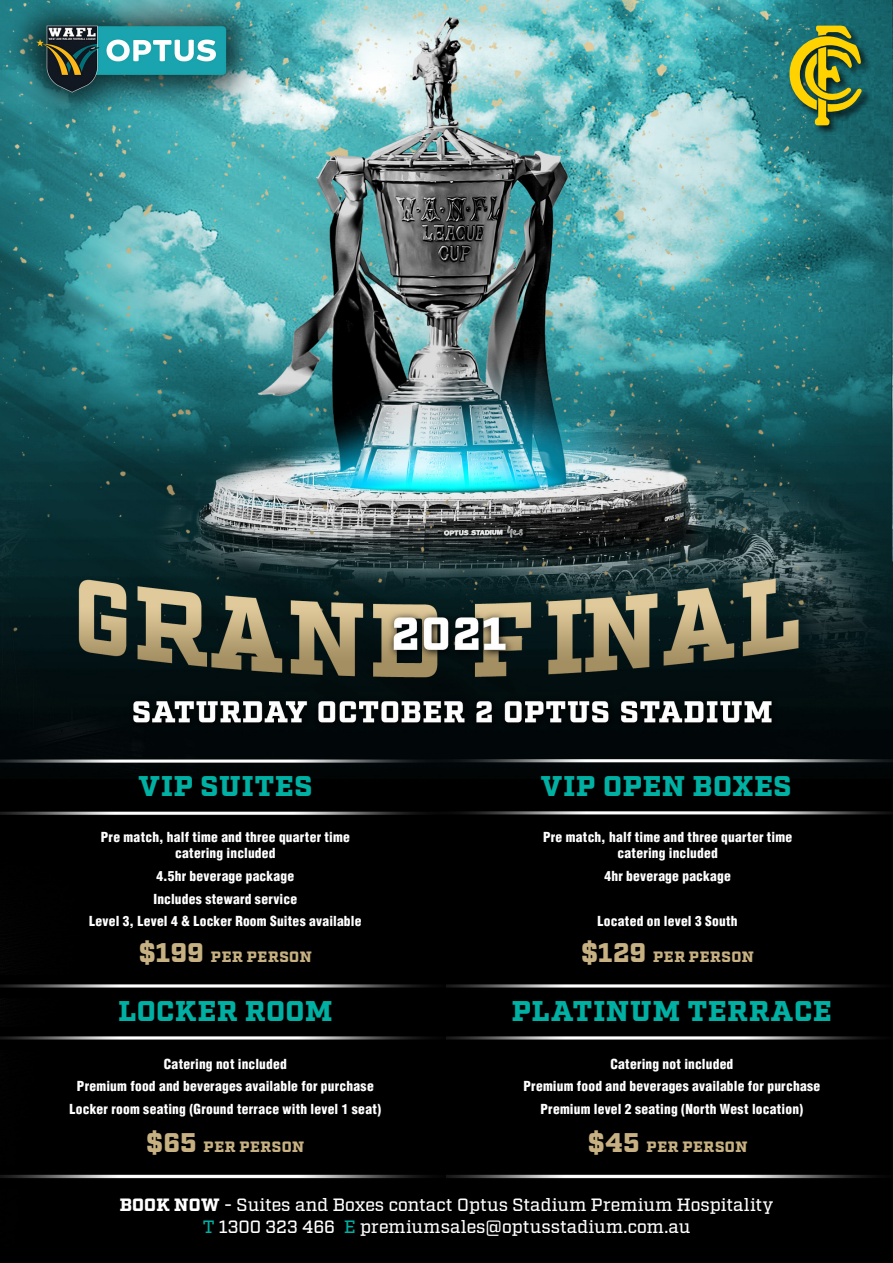
<style>
.page{position:relative;width:893px;height:1263px;background:#fff}
.page>*{position:absolute;margin:0;border:0;box-sizing:border-box;transform-origin:0 0}
.t1{font:900 28.5px "Factoria";letter-spacing:.03em;color:#00b0a3}
.t2{font:500 17.85px "Factoria";color:#fff}
.t3{font:900 15px "Factoria";letter-spacing:.035em;color:#c7b182}
.t4{font:900 condensed 13.5px "Helvetica";letter-spacing:.015em;color:#fff}
.s1{font-size:27px}
.s2{font-weight:900}
.s3{color:#00b0a3}
</style>
<div class="page">
<img style="left:0;top:0;width:893px;height:1263px">
<img style="left:0;top:975px;width:893px;height:23px">
<img style="left:0;top:1027px;width:893px;height:23px">
<img style="left:0;top:1165px;width:893px;height:23px">
<div style="left:788px;top:24px;width:85px;height:113px;background:#000;opacity:.75"></div>
<svg style="left:789px;top:26px;width:74px;height:99px;background:#798a33"></svg>
<p class="t1" style="left:138px;top:769px;width:175px">VIP SUITES</p>
<p class="t1" style="left:541px;top:769px;width:252px">VIP OPEN BOXES</p>
<p class="t4" style="left:101px;top:829px;width:251px">Pre match, half time and three quarter time</p>
<p class="t4" style="left:175px;top:845px;width:102px">catering included</p>
<p class="t4" style="left:157px;top:867px;width:139px">4.5hr beverage package</p>
<p class="t4" style="left:154px;top:890px;width:145px">Includes steward service</p>
<p class="t4" style="left:89px;top:912px;width:274px">Level 3, Level 4 &amp; Locker Room Suites available</p>
<p class="t4" style="left:543px;top:829px;width:251px">Pre match, half time and three quarter time</p>
<p class="t4" style="left:617px;top:845px;width:102px">catering included</p>
<p class="t4" style="left:604px;top:867px;width:128px">4hr beverage package</p>
<p class="t4" style="left:598px;top:912px;width:142px">Located on level 3 South</p>
<p class="t3" style="left:139px;top:947px;width:174px"><span class="s1">$199</span> PER PERSON</p>
<p class="t3" style="left:581px;top:947px;width:174px"><span class="s1">$129</span> PER PERSON</p>
<p class="t1" style="left:512px;top:994px;width:322px">PLATINUM TERRACE</p>
<p class="t4" style="left:610px;top:1055px;width:125px">Catering not included</p>
<p class="t4" style="left:523px;top:1078px;width:298px">Premium food and beverages available for purchase</p>
<p class="t4" style="left:540px;top:1100px;width:264px">Premium level 2 seating (North West location)</p>
<p class="t3" style="left:146px;top:1138px;width:160px"><span class="s1">$65</span> PER PERSON</p>
<p class="t3" style="left:588px;top:1138px;width:161px"><span class="s1">$45</span> PER PERSON</p>
<p class="t1" style="left:118px;top:994px;width:216px">LOCKER ROOM</p>
<p class="t4" style="left:164px;top:1055px;width:125px">Catering not included</p>
<p class="t4" style="left:77px;top:1078px;width:298px">Premium food and beverages available for purchase</p>
<p class="t4" style="left:70px;top:1100px;width:313px">Locker room seating (Ground terrace with level 1 seat)</p>
<p class="t2" style="left:120px;top:1194px;width:655px"><span class="s2">BOOK NOW</span> - Suites and Boxes contact Optus Stadium Premium Hospitality</p>
<p class="t2" style="left:203px;top:1216px;width:489px"><span class="s3">T</span> 1300 323 466 <span class="s3">E</span> premiumsales@optusstadium.com.au</p>
</div>
